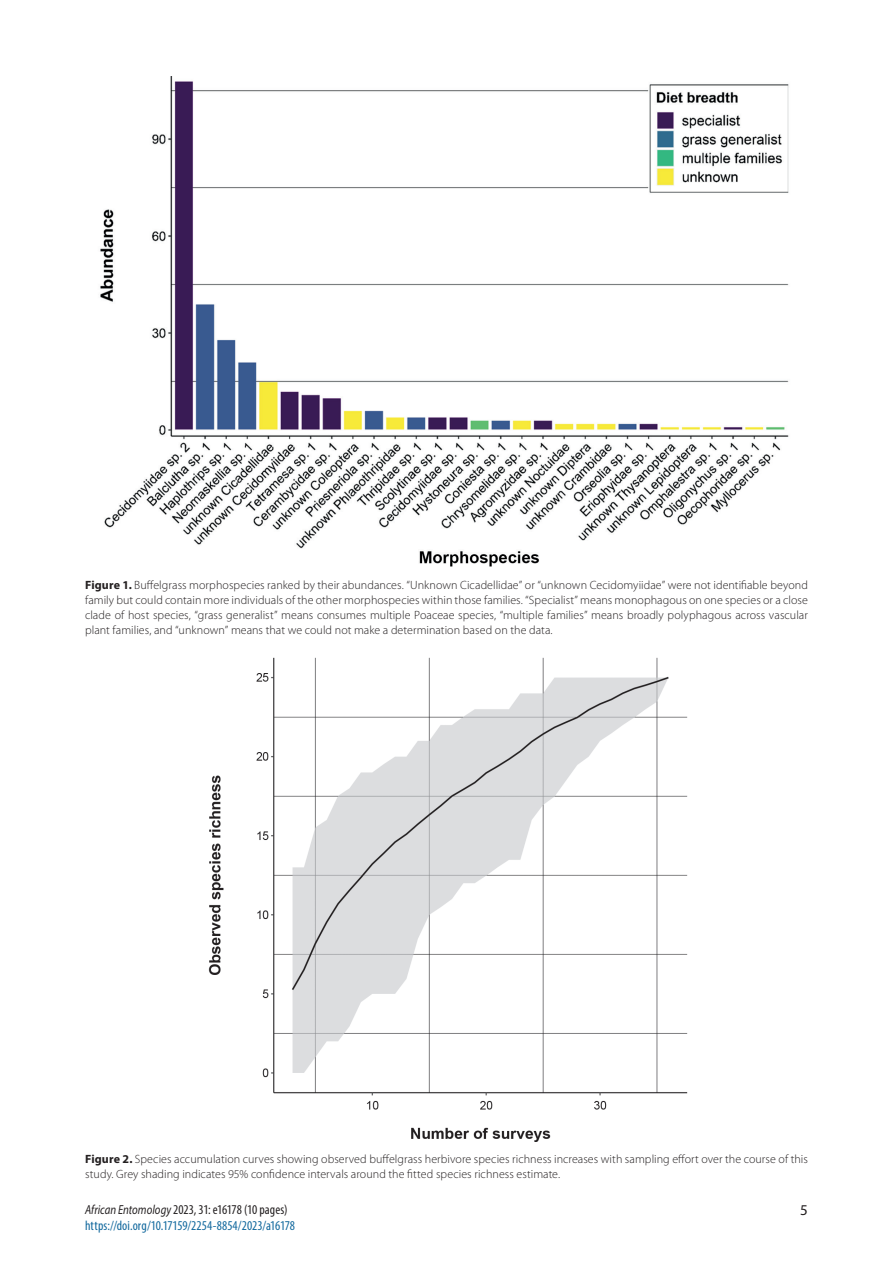
<style>
.page{position:relative;width:893px;height:1263px;background:#fff}
.page>*{position:absolute;margin:0;border:0;box-sizing:border-box;transform-origin:0 0}
.t1{font:15px "Myriad Pro";color:#231f20}
.t2{font:condensed 13.5px "Myriad Pro";letter-spacing:.005em;color:#11689d}
.t3{font:condensed 13.5px "Myriad Pro";letter-spacing:-.01em;color:#231f20}
.t4{font:300 12px/15px "Myriad Pro";letter-spacing:.005em;color:#231f20;text-align:justify}
.s1{font-weight:700}
.s2{font-style:italic;font-stretch:normal;font-size:13.05px}
</style>
<div class="page">
<img style="left:100px;top:77px;width:689px;height:490px">
<img style="left:208px;top:657px;width:480px;height:484px">
<p class="t4" style="left:85px;top:578px;width:724px"><span class="s1">Figure 1.</span> Buffelgrass morphospecies ranked by their abundances. “Unknown Cicadellidae” or “unknown Cecidomyiidae” were not identifiable beyond family but could contain more individuals of the other morphospecies within those families. “Specialist” means monophagous on one species or a close clade of host species, “grass generalist” means consumes multiple Poaceae species, “multiple families” means broadly polyphagous across vascular plant families, and “unknown” means that we could not make a determination based on the data.</p>
<p class="t4" style="left:85px;top:1151px;width:724px"><span class="s1">Figure 2.</span> Species accumulation curves showing observed buffelgrass herbivore species richness increases with sampling effort over the course of this study. Grey shading indicates 95% confidence intervals around the fitted species richness estimate.</p>
<p class="t3" style="left:85px;top:1201px;width:204px"><span class="s2">African Entomology</span> 2023, 31: e16178 (10 pages)</p>
<p class="t1" style="left:800px;top:1200px;width:9px">5</p>
<p class="t2" style="left:85px;top:1217px;width:212px">https://doi.org/10.17159/2254-8854/2023/a16178</p>
</div>
